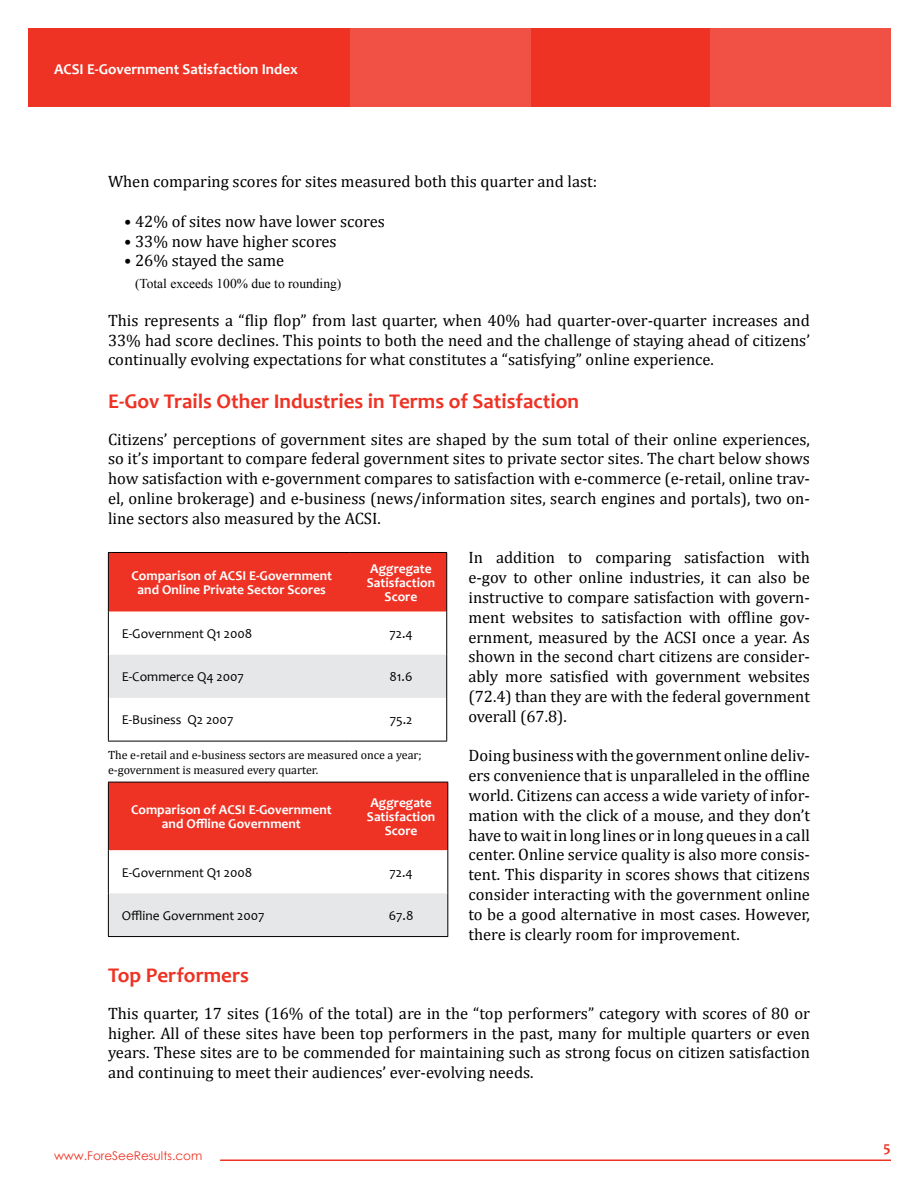
<style>
.page{position:relative;width:918px;height:1188px;background:#fff}
.page>*{position:absolute;margin:0;border:0;box-sizing:border-box;transform-origin:0 0}
.t1{font:700 21px "Candara";color:#ee3224}
.t2{font:16.5px/19.8px "Cambria";color:#000;text-align:justify}
.t3{font:700 15px "Candara";color:#fff}
.t4{font:700 15px "Candara";color:#ee3224}
.t5{font:700 13.5px/14px "Candara";color:#fff;text-align:center}
.t6{font:13.5px "Candara";color:#000}
.t7{font:13.5px "Times New Roman";color:#000}
.t8{font:12px/15px "Cambria";color:#000}
.t9{font:12px "Century Gothic";color:#ee3224}
</style>
<div class="page">
<div style="left:28px;top:28px;width:863px;height:79px;background:#ee3224"></div>
<div style="left:711px;top:28px;width:180px;height:79px;background:#f15145"></div>
<div style="left:351px;top:28px;width:180px;height:79px;background:#f15145"></div>
<hr style="left:220px;top:1160px;width:671px;height:1px;background:#ee3224">
<div style="left:109px;top:553px;width:337px;height:59px;background:#ee3224"></div>
<div style="left:109px;top:655px;width:337px;height:43px;background:#e6e7e8"></div>
<hr style="left:108px;top:552px;width:242px;height:1px;background:#000">
<hr style="left:108px;top:553px;width:1px;height:59px;background:#000">
<hr style="left:350px;top:552px;width:97px;height:1px;background:#000">
<hr style="left:446px;top:553px;width:1px;height:59px;background:#000">
<hr style="left:108px;top:612px;width:1px;height:43px;background:#000">
<hr style="left:446px;top:612px;width:1px;height:43px;background:#000">
<hr style="left:108px;top:655px;width:1px;height:43px;background:#000">
<hr style="left:446px;top:655px;width:1px;height:43px;background:#000">
<hr style="left:108px;top:698px;width:1px;height:43px;background:#000">
<hr style="left:446px;top:698px;width:1px;height:43px;background:#000">
<hr style="left:108px;top:741px;width:242px;height:1px;background:#000">
<hr style="left:350px;top:741px;width:97px;height:1px;background:#000">
<div style="left:109px;top:783px;width:338px;height:67px;background:#ee3224"></div>
<div style="left:109px;top:893px;width:338px;height:43px;background:#e6e7e8"></div>
<hr style="left:108px;top:782px;width:241px;height:1px;background:#000">
<hr style="left:108px;top:782px;width:1px;height:68px;background:#000">
<hr style="left:349px;top:782px;width:99px;height:1px;background:#000">
<hr style="left:447px;top:782px;width:1px;height:68px;background:#000">
<hr style="left:108px;top:850px;width:1px;height:43px;background:#000">
<hr style="left:447px;top:850px;width:1px;height:43px;background:#000">
<hr style="left:108px;top:893px;width:1px;height:43px;background:#000">
<hr style="left:447px;top:893px;width:1px;height:43px;background:#000">
<hr style="left:108px;top:936px;width:241px;height:1px;background:#000">
<hr style="left:349px;top:936px;width:99px;height:1px;background:#000">
<p class="t3" style="left:54px;top:60px;width:245px">ACSI E-Government Satisfaction Index</p>
<p class="t2" style="left:108px;top:172px;width:491px">When comparing scores for sites measured both this quarter and last:</p>
<p class="t2" style="left:124px;top:211px;width:262px">• 42% of sites now have lower scores</p>
<p class="t2" style="left:124px;top:231px;width:214px">• 33% now have higher scores</p>
<p class="t2" style="left:124px;top:251px;width:162px">• 26% stayed the same</p>
<p class="t7" style="left:135px;top:274px;width:208px">(Total exceeds 100% due to rounding)</p>
<p class="t2" style="left:108px;top:310px;width:704px">This represents a “flip flop” from last quarter, when 40% had quarter-over-quarter increases and 33% had score declines. This points to both the need and the challenge of staying ahead of citizens’ continually evolving expectations for what constitutes a “satisfying” online experience.</p>
<p class="t1" style="left:108px;top:388px;width:473px">E-Gov Trails Other Industries in Terms of Satisfaction</p>
<p class="t2" style="left:108px;top:429px;width:704px">Citizens’ perceptions of government sites are shaped by the sum total of their online experiences, so it’s important to compare federal government sites to private sector sites. The chart below shows how satisfaction with e-government compares to satisfaction with e-commerce (e-retail, online trav&shy;el, online brokerage) and e-business (news/information sites, search engines and portals), two on&shy;line sectors also measured by the ACSI.</p>
<p class="t2" style="left:468px;top:548px;width:343px">In addition to comparing satisfaction with e-gov to other online industries, it can also be instructive to compare satisfaction with govern&shy;ment websites to satisfaction with offline gov&shy;ernment, measured by the ACSI once a year. As shown in the second chart citizens are consider&shy;ably more satisfied with government websites (72.4) than they are with the federal government overall (67.8).</p>
<p class="t2" style="left:468px;top:746px;width:343px">Doing business with the government online deliv&shy;ers convenience that is unparalleled in the offline world. Citizens can access a wide variety of infor&shy;mation with the click of a mouse, and they don’t have to wait in long lines or in long queues in a call center. Online service quality is also more consis&shy;tent. This disparity in scores shows that citizens consider interacting with the government online to be a good alternative in most cases. However, there is clearly room for improvement.</p>
<p class="t1" style="left:108px;top:962px;width:142px">Top Performers</p>
<p class="t2" style="left:108px;top:1003px;width:703px">This quarter, 17 sites (16% of the total) are in the “top performers” category with scores of 80 or higher. All of these sites have been top performers in the past, many for multiple quarters or even years. These sites are to be commended for maintaining such as strong focus on citizen satisfaction and continuing to meet their audiences’ ever-evolving needs.</p>
<p class="t5" style="left:131px;top:569px;width:202px">Comparison of ACSI E-Government and Online Private Sector Scores</p>
<p class="t5" style="left:367px;top:562px;width:70px">Aggregate<br>Satisfaction<br>Score</p>
<p class="t6" style="left:122px;top:625px;width:132px">E-Government Q1 2008</p>
<p class="t6" style="left:389px;top:625px;width:25px">72.4</p>
<p class="t6" style="left:122px;top:669px;width:124px">E-Commerce Q4 2007</p>
<p class="t6" style="left:389px;top:669px;width:25px">81.6</p>
<p class="t6" style="left:122px;top:712px;width:113px">E-Business Q2 2007</p>
<p class="t6" style="left:390px;top:712px;width:24px">75.2</p>
<p class="t8" style="left:108px;top:747px;width:315px">The e-retail and e-business sectors are measured once a year; e-government is measured every quarter.</p>
<p class="t5" style="left:131px;top:803px;width:202px">Comparison of ACSI E-Government and Offline Government</p>
<p class="t5" style="left:367px;top:796px;width:70px">Aggregate<br>Satisfaction<br>Score</p>
<p class="t6" style="left:122px;top:864px;width:132px">E-Government Q1 2008</p>
<p class="t6" style="left:390px;top:864px;width:25px">72.4</p>
<p class="t6" style="left:122px;top:907px;width:144px">Offline Government 2007</p>
<p class="t6" style="left:389px;top:907px;width:26px">67.8</p>
<p class="t9" style="left:54px;top:1148px;width:150px">www.ForeSeeResults.com</p>
<p class="t4" style="left:884px;top:1138px;width:9px">5</p>
</div>
